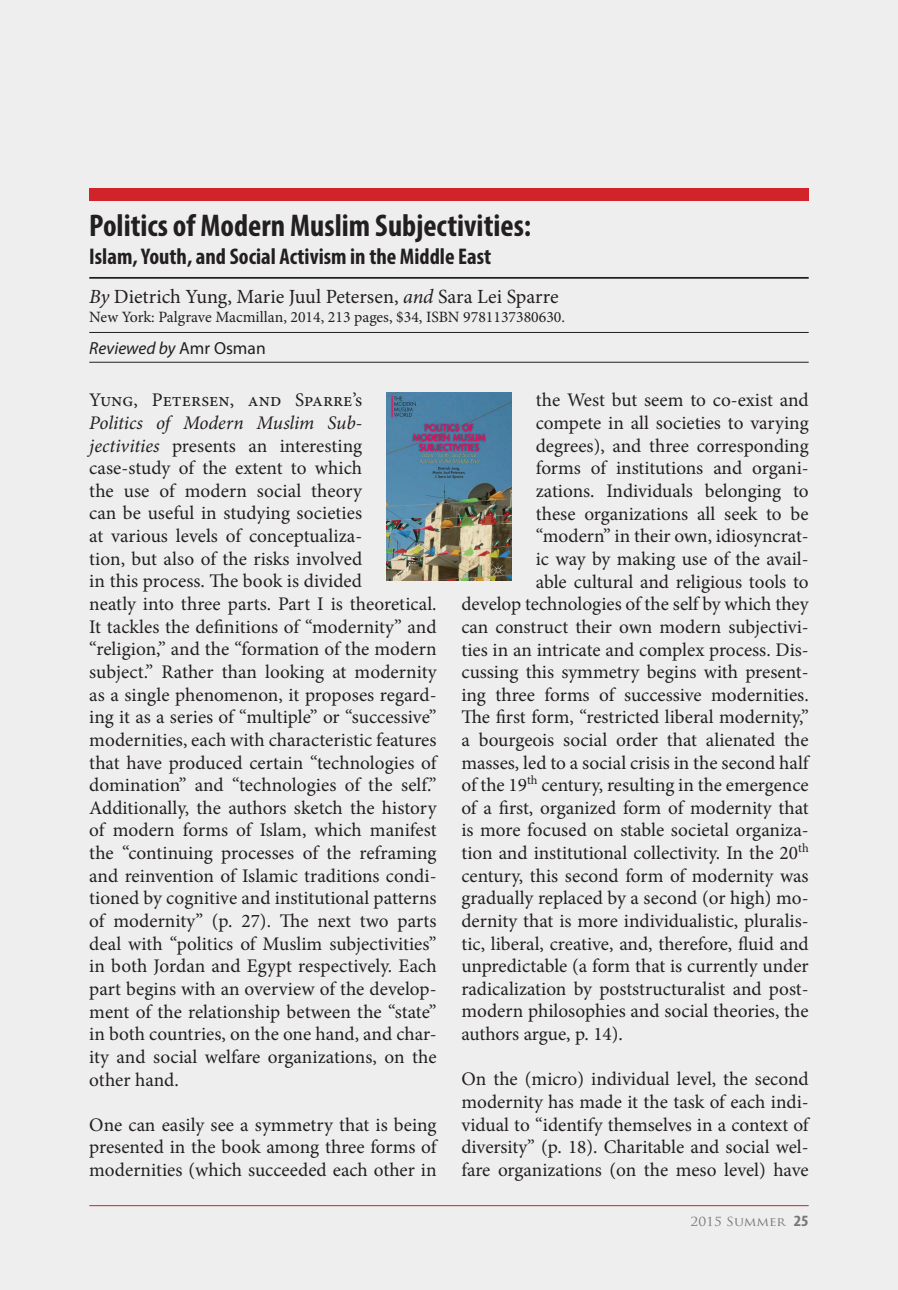
<style>
.page{position:relative;width:898px;height:1290px;background:#eeeeef}
.page>*{position:absolute;margin:0;border:0;box-sizing:border-box;transform-origin:0 0}
.t1{font:700 condensed 31.5px "Myriad Pro";color:#231f20}
.t2{font:700 condensed 22.75px "Myriad Pro";color:#231f20}
.t3{font:20.12px "Minion Pro";letter-spacing:-.005em;color:#231f20}
.t4{font:19.25px/22.6px "Minion Pro";color:#231f20;text-align:justify}
.t5{font:italic 17.5px "Myriad Pro";color:#231f20}
.t6{font:15.75px "Minion Pro";color:#231f20}
.t7{font:12.25px "Trajan Pro";color:#76787b;scale:1.11 1}
.s1{font-style:italic}
.s2{font-style:normal}
.s3{font-family:"Myriad Pro";font-weight:700;font-stretch:condensed;font-size:15.75px}
</style>
<div class="page">
<hr style="left:89px;top:1205px;width:720px;height:1px;background:#d1232a">
<hr style="left:89px;top:332px;width:720px;height:1px;background:#231f20">
<hr style="left:89px;top:362px;width:720px;height:1px;background:#231f20">
<hr style="left:89px;top:277px;width:720px;height:2px;background:#231f20">
<div style="left:89px;top:189px;width:720px;height:12px;background:#d1232a"></div>
<img style="left:387px;top:392px;width:124px;height:189px">
<h1 class="t1" style="left:89px;top:206px;width:443px">Politics of Modern Muslim Subjectivities:</h1>
<p class="t2" style="left:89px;top:242px;width:403px">Islam, Youth, and Social Activism in the Middle East</p>
<p class="t3" style="left:89px;top:283px;width:471px"><span class="s1">By</span> Dietrich Yung, Marie Juul Petersen, <span class="s1">and</span> Sara Lei Sparre</p>
<p class="t6" style="left:89px;top:306px;width:477px">New York: Palgrave Macmillan, 2014, 213 pages, $34, ISBN 9781137380630.</p>
<p class="t5" style="left:89px;top:337px;width:178px">Reviewed by <span class="s2">Amr Osman</span></p>
<p class="t4" style="left:89px;top:389px;width:274px">Yung, Petersen, and Sparre’s</p>
<p class="t4" style="left:89px;top:412px;width:349px;text-align:left"><span class="s1">Politics of Modern Muslim Sub&shy;jectivities</span> presents an interesting case-study of the extent to which<br>the use of modern social theory<br>can be useful in studying societies<br>at various levels of conceptualiza-<br>tion, but also of the risks involved<br>in this process. The book is divided<br>neatly into three parts. Part I is theoretical.<br>It tackles the definitions of “modernity” and “religion,” and the “formation of the modern subject.” Rather than looking at modernity as a single phenomenon, it proposes regard&shy;ing it as a series of “multiple” or “successive” modernities, each with characteristic features that have produced certain “technologies of domination” and “technologies of the self.” Additionally, the authors sketch the history of modern forms of Islam, which manifest the “continuing processes of the reframing and reinvention of Islamic traditions condi&shy;tioned by cognitive and institutional patterns of modernity” (p. 27). The next two parts deal with “politics of Muslim subjectivities” in both Jordan and Egypt respectively. Each part begins with an overview of the develop&shy;ment of the relationship between the “state” in both countries, on the one hand, and char&shy;ity and social welfare organizations, on the other hand.</p>
<p class="t4" style="left:89px;top:1113px;width:349px">One can easily see a symmetry that is being presented in the book among three forms of modernities (which succeeded each other in</p>
<p class="t4" style="left:536px;top:389px;width:274px">the West but seem to co-exist and</p>
<p class="t4" style="left:536px;top:412px;width:274px">compete in all societies to varying</p>
<p class="t4" style="left:536px;top:434px;width:274px">degrees), and three corresponding</p>
<p class="t4" style="left:536px;top:457px;width:274px">forms of institutions and organi-</p>
<p class="t4" style="left:536px;top:480px;width:274px">zations. Individuals belonging to</p>
<p class="t4" style="left:536px;top:502px;width:274px">these organizations all seek to be</p>
<p class="t4" style="left:536px;top:525px;width:274px">“modern” in their own, idiosyncrat-</p>
<p class="t4" style="left:536px;top:548px;width:274px">ic way by making use of the avail-</p>
<p class="t4" style="left:536px;top:570px;width:274px">able cultural and religious tools to</p>
<p class="t4" style="left:461px;top:593px;width:349px">develop technologies of the self by which they</p>
<p class="t4" style="left:461px;top:615px;width:349px">can construct their own modern subjectivi-</p>
<p class="t4" style="left:461px;top:638px;width:349px">ties in an intricate and complex process. Dis-</p>
<p class="t4" style="left:461px;top:661px;width:349px">cussing this symmetry begins with present-</p>
<p class="t4" style="left:461px;top:683px;width:349px">ing three forms of successive modernities.</p>
<p class="t4" style="left:461px;top:706px;width:349px">The first form, “restricted liberal modernity,”</p>
<p class="t4" style="left:461px;top:729px;width:349px">a bourgeois social order that alienated the</p>
<p class="t4" style="left:461px;top:751px;width:349px">masses, led to a social crisis in the second half</p>
<p class="t4" style="left:461px;top:774px;width:349px">of the 19<sup>th</sup> century, resulting in the emergence</p>
<p class="t4" style="left:461px;top:796px;width:349px">of a first, organized form of modernity that</p>
<p class="t4" style="left:461px;top:819px;width:349px">is more focused on stable societal organiza-</p>
<p class="t4" style="left:461px;top:842px;width:349px">tion and institutional collectivity. In the 20<sup>th</sup></p>
<p class="t4" style="left:461px;top:864px;width:349px">century, this second form of modernity was</p>
<p class="t4" style="left:461px;top:887px;width:349px">gradually replaced by a second (or high) mo-</p>
<p class="t4" style="left:461px;top:909px;width:349px">dernity that is more individualistic, pluralis-</p>
<p class="t4" style="left:461px;top:932px;width:349px">tic, liberal, creative, and, therefore, fluid and</p>
<p class="t4" style="left:461px;top:955px;width:349px">unpredictable (a form that is currently under</p>
<p class="t4" style="left:461px;top:977px;width:349px">radicalization by poststructuralist and post-</p>
<p class="t4" style="left:461px;top:1000px;width:349px">modern philosophies and social theories, the</p>
<p class="t4" style="left:461px;top:1023px;width:163px">authors argue, p. 14).</p>
<p class="t4" style="left:461px;top:1068px;width:349px">On the (micro) individual level, the second modernity has made it the task of each indi&shy;vidual to “identify themselves in a context of diversity” (p. 18). Charitable and social wel&shy;fare organizations (on the meso level) have</p>
<p class="t7" style="left:691px;top:1213px;width:108px">2015 SUMMER <span class="s3">25</span></p>
</div>
